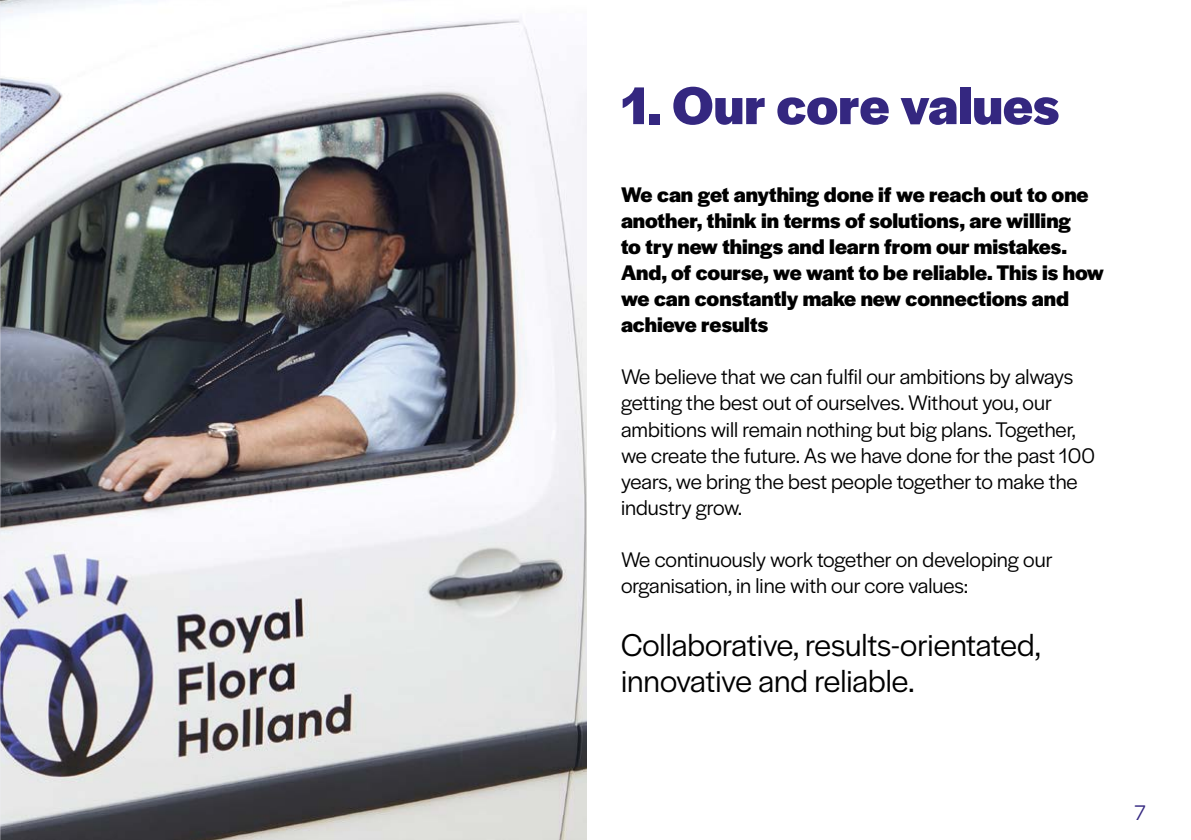
<style>
.page{position:relative;width:1191px;height:840px;background:#fff}
.page>*{position:absolute;margin:0;border:0;box-sizing:border-box;transform-origin:0 0}
.t1{font:700 55.2px "Halyard Display";color:#342780}
.t2{font:32.8px/36.8px "Halyard Display";color:#000}
.t3{font:22px/26px "Halyard Display";color:#000}
.t4{font:700 22px/26px "Halyard Display";color:#000}
.t5{font:22px "Halyard Display";color:#342780}
</style>
<div class="page">
<img style="left:0;top:0;width:587px;height:839px">
<h1 class="t1" style="left:621px;top:66px;width:440px">1. Our core values</h1>
<p class="t4" style="left:621px;top:180px;width:484px">We can get anything done if we reach out to one another, think in terms of solutions, are willing<br>to try new things and learn from our mistakes.<br>And, of course, we want to be reliable. This is how we can constantly make new connections and achieve results</p>
<p class="t3" style="left:621px;top:362px;width:475px">We believe that we can fulfil our ambitions by always getting the best out of ourselves. Without you, our ambitions will remain nothing but big plans. Together, we create the future. As we have done for the past 100 years, we bring the best people together to make the industry grow.</p>
<p class="t3" style="left:621px;top:544px;width:433px">We continuously work together on developing our organisation, in line with our core values:</p>
<h2 class="t2" style="left:621px;top:624px;width:422px">Collaborative, results-orientated, innovative and reliable.</h2>
<p class="t5" style="left:1134px;top:796px;width:13px">7</p>
</div>
